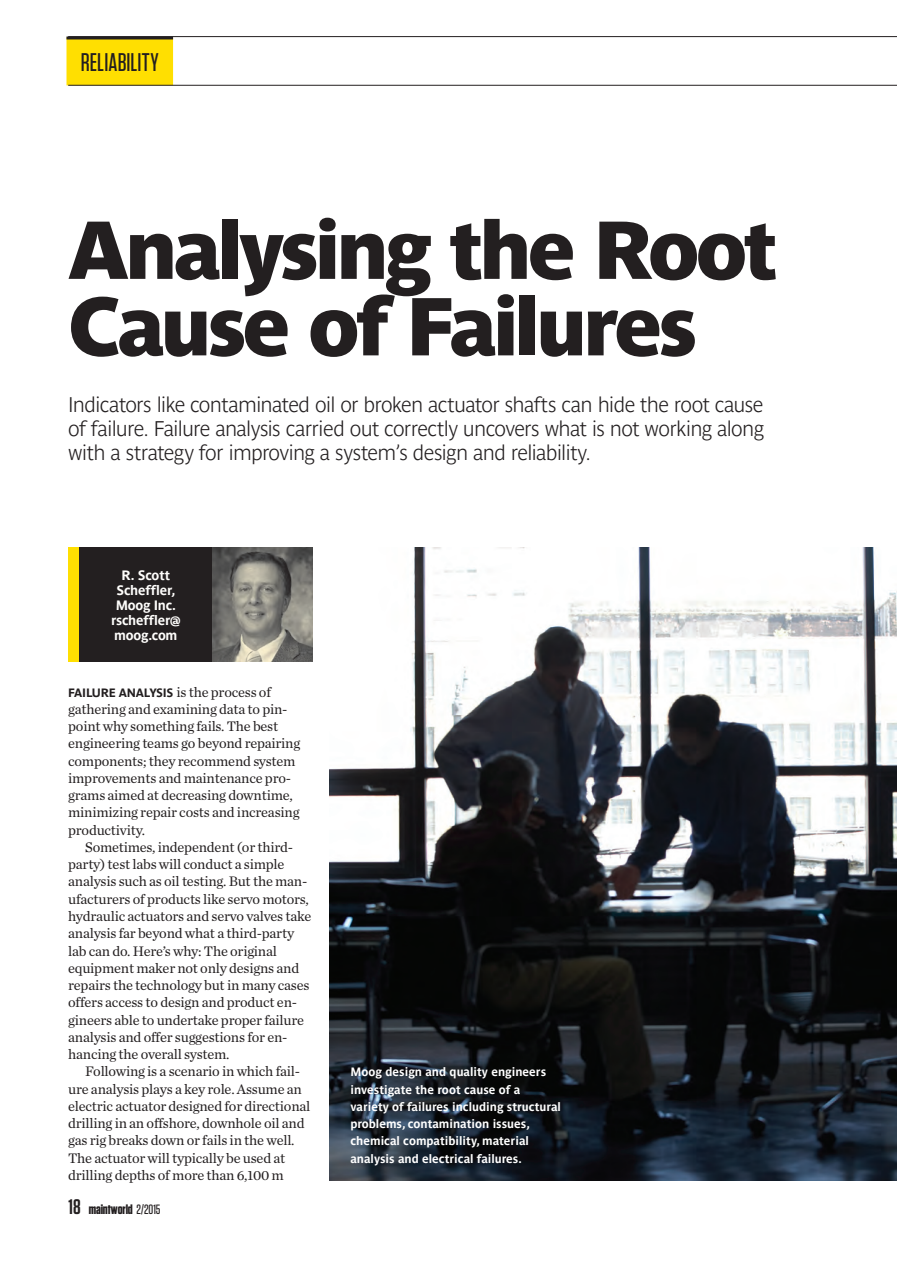
<style>
.page{position:relative;width:897px;height:1268px;background:#fff}
.page>*{position:absolute;margin:0;border:0;box-sizing:border-box;transform-origin:0 0}
._4_ProM_pääotsikko{font:81px/76.5px "Parisine Ptf So";letter-spacing:-.045em;color:#231f20}
._1_ProM_vinjetti{font:500 25.5px "Tungsten";letter-spacing:.005em;color:#231f20}
._5_ProM_ingressi{font:700 21px "Parisine Ptf Cl";letter-spacing:-.035em;color:#231f20}
._10_ProM_leipäteksti{font:14.4px/17.2px "Chronicle Text G1";letter-spacing:-.015em;color:#231f20}
._9_ProM_leipäteksti{font:14.4px/17.2px "Chronicle Text G1";letter-spacing:-.015em;color:#231f20}
.t1{font:700 13.5px/15px "Parisine Ptf";letter-spacing:-.015em;color:#fffefc;text-align:center}
.t2{font:700 13.5px "Tungsten";letter-spacing:-.01em;color:#231f20}
._17_ProM_kuvateksti{font:700 12px "Parisine Ptf";color:#fff}
._9_ProM_leipäteksti-2{font:700 12px "Parisine Ptf";letter-spacing:-.015em;color:#231f20}
.s1{font-family:"Chronicle Text G1";font-weight:400;font-size:14.4px}
.s2{font-weight:600;font-size:21px}
.s3{font-weight:500}
</style>
<div class="page">
<div style="left:66px;top:37px;width:107px;height:48px;background:#ffdf01"></div>
<hr style="left:66px;top:36px;width:107px;height:3px;background:#231f20">
<hr style="left:68px;top:36px;width:828px;height:1px;background:#231f20">
<hr style="left:68px;top:85px;width:828px;height:1px;background:#231f20">
<div style="left:79px;top:547px;width:134px;height:115px;background:#231f20"></div>
<img style="left:213px;top:547px;width:99px;height:114px">
<div style="left:68px;top:547px;width:11px;height:115px;background:#ffdf01"></div>
<img style="left:329px;top:547px;width:567px;height:633px">
<p class="_1_ProM_vinjetti" style="left:81px;top:48px;width:79px">RELIABILITY</p>
<p class="_4_ProM_pääotsikko" style="left:68px;top:204px;width:710px">Analysing the Root<br>Cause of Failures</p>
<p class="_5_ProM_ingressi" style="left:68px;top:389px;width:696px">Indicators like contaminated oil or broken actuator shafts can hide the root cause</p>
<p class="_5_ProM_ingressi" style="left:68px;top:413px;width:697px">of failure. Failure analysis carried out correctly uncovers what is not working along</p>
<p class="_5_ProM_ingressi" style="left:68px;top:437px;width:524px">with a strategy for improving a system’s design and reliability.</p>
<p class="t1" style="left:116px;top:566px;width:62px">R. Scott<br>Scheffler,<br>Moog Inc.</p>
<p class="t1" style="left:111px;top:611px;width:71px;text-align:left">rscheffler@ moog.com</p>
<p class="_9_ProM_leipäteksti-2" style="left:68px;top:683px;width:204px">FAILURE ANALYSIS <span class="s1">is the process of</span></p>
<p class="_9_ProM_leipäteksti" style="left:68px;top:699px;width:233px">gathering and examining data to pin&shy;point why something fails. The best engineering teams go beyond repairing components; they recommend system improvements and maintenance pro&shy;grams aimed at decreasing downtime, minimizing repair costs and increasing productivity.</p>
<p class="_10_ProM_leipäteksti" style="left:68px;top:837px;width:245px;text-indent:17px">Sometimes, independent (or third&shy;party) test labs will conduct a simple analysis such as oil testing. But the man&shy;ufacturers of products like servo motors, hydraulic actuators and servo valves take analysis far beyond what a third-party lab can do. Here’s why: The original equipment maker not only designs and repairs the technology but in many cases offers access to design and product en&shy;gineers able to undertake proper failure analysis and offer suggestions for en&shy;hancing the overall system.</p>
<p class="_10_ProM_leipäteksti" style="left:68px;top:1061px;width:244px;text-indent:17px">Following is a scenario in which fail&shy;ure analysis plays a key role. Assume an electric actuator designed for directional drilling in an offshore, downhole oil and gas rig breaks down or fails in the well.<br>The actuator will typically be used at drilling depths of more than 6,100 m</p>
<p class="t2" style="left:69px;top:1202px;width:93px"><span class="s2">18</span> maintworld <span class="s3">2/2015</span></p>
<p class="_17_ProM_kuvateksti" style="left:350px;top:1062px;width:197px">Moog design and quality engineers</p>
<p class="_17_ProM_kuvateksti" style="left:350px;top:1080px;width:171px">investigate the root cause of a</p>
<p class="_17_ProM_kuvateksti" style="left:350px;top:1097px;width:212px">variety of failures including structural</p>
<p class="_17_ProM_kuvateksti" style="left:350px;top:1114px;width:181px">problems, contamination issues,</p>
<p class="_17_ProM_kuvateksti" style="left:350px;top:1131px;width:180px">chemical compatibility, material</p>
<p class="_17_ProM_kuvateksti" style="left:350px;top:1149px;width:173px">analysis and electrical failures.</p>
</div>
